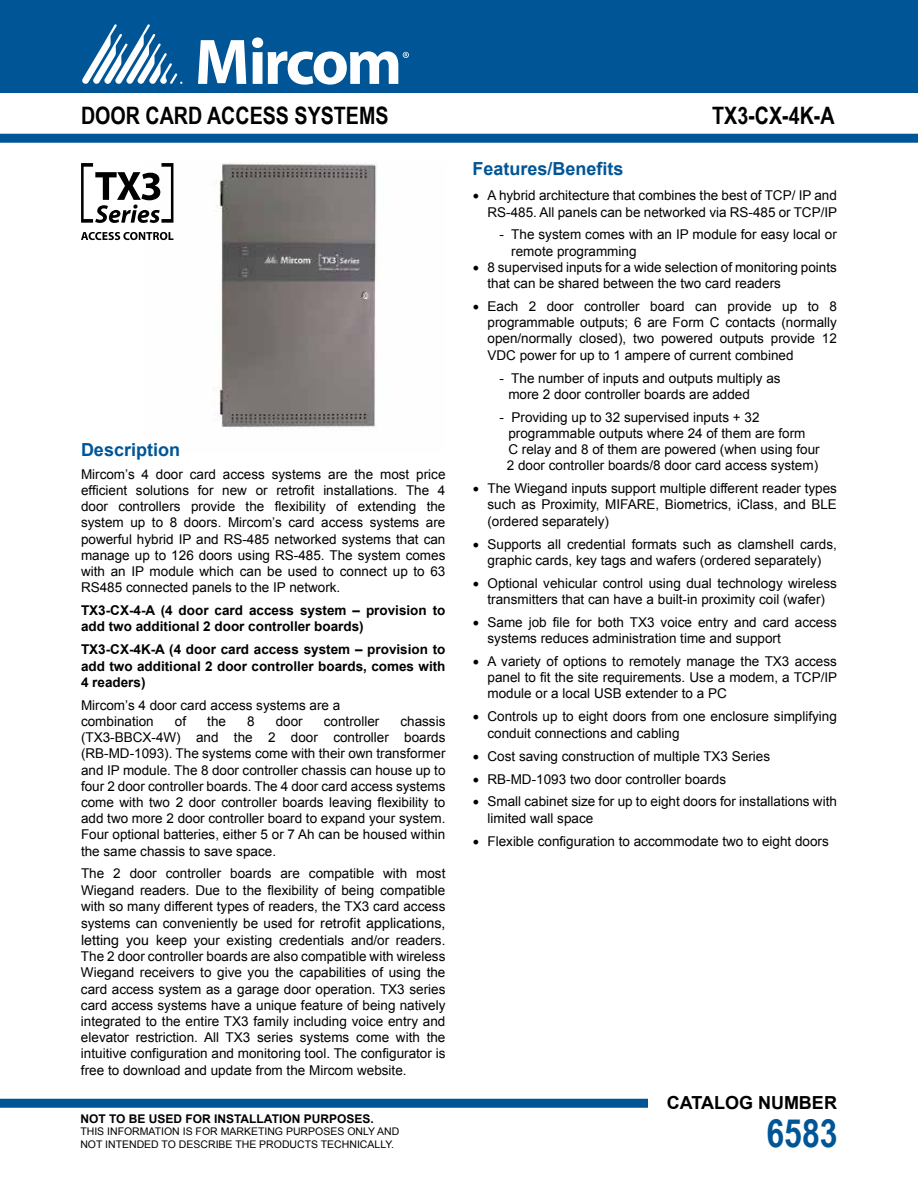
<style>
.page{position:relative;width:918px;height:1188px;background:#fff}
.page>*{position:absolute;margin:0;border:0;box-sizing:border-box;transform-origin:0 0}
.t1{font:700 39px "Arial Narrow";color:#005596}
.t2{font:700 24px "Arial Narrow";color:#000}
.t3{font:700 18px "Arial";color:#005596}
.t4{font:700 18px "Arial";color:#000}
.t5{font:13.5px/16.2px "Arial";color:#000}
.t6{font:700 13.5px/16.2px "Arial";color:#000}
.t7{font:700 12px "Arial";color:#000}
.t8{font:10.5px/12.6px "Arial";color:#000}
.s1{font-family:"Helvetica";font-size:14.25px}
.s2{font-family:"Minion Pro";font-size:18px}
</style>
<div class="page">
<div style="left:0;top:0;width:918px;height:93px;background:#005596"></div>
<svg style="left:198px;top:40px;width:48px;height:44px"></svg>
<svg style="left:82px;top:24px;width:100px;height:60px"></svg>
<svg style="left:252px;top:37px;width:157px;height:48px"></svg>
<div style="left:0;top:134px;width:918px;height:9px;background:#005596"></div>
<div style="left:0;top:1099px;width:648px;height:9px;background:#005596"></div>
<img style="left:163px;top:163px;width:214px;height:266px">
<svg style="left:81px;top:232px;width:92px;height:8px"></svg>
<svg style="left:81px;top:163px;width:92px;height:60px"></svg>
<h2 class="t2" style="left:81px;top:97px;width:309px">DOOR CARD ACCESS SYSTEMS</h2>
<h2 class="t2" style="left:712px;top:97px;width:124px">TX3-CX-4K-A</h2>
<h3 class="t3" style="left:81px;top:438px;width:101px">Description</h3>
<p class="t5" style="left:81px;top:466px;width:366px;text-align:justify">Mircom’s 4 door card access systems are the most price efficient solutions for new or retrofit installations. The 4 door controllers provide the flexibility of extending the system up to 8 doors. Mircom’s card access systems are powerful hybrid IP and RS-485 networked systems that can manage up to 126 doors using RS-485. The system comes with an IP module which can be used to connect up to 63<br>RS485 connected panels to the IP network.</p>
<p class="t6" style="left:81px;top:603px;width:366px">TX3-CX-4-A (4 door card access system – provision to add two additional 2 door controller boards)</p>
<p class="t6" style="left:81px;top:642px;width:366px;text-align:justify">TX3-CX-4K-A (4 door card access system – provision to add two additional 2 door controller boards, comes with 4 readers)</p>
<p class="t5" style="left:81px;top:697px;width:261px">Mircom’s 4 door card access systems are a combination</p>
<p class="t5" style="left:175px;top:713px;width:13px">of</p>
<p class="t5" style="left:207px;top:713px;width:20px">the</p>
<p class="t5" style="left:247px;top:713px;width:9px">8</p>
<p class="t5" style="left:276px;top:713px;width:29px">door</p>
<p class="t5" style="left:324px;top:713px;width:57px">controller</p>
<p class="t5" style="left:81px;top:713px;width:366px;text-align:justify;text-indent:319px">chassis (TX3-BBCX-4W) and the 2 door controller boards (RB-MD-1093). The systems come with their own transformer and IP module. The 8 door controller chassis can house up to four 2 door controller boards. The 4 door card access systems come with two 2 door controller boards leaving flexibility to add two more 2 door controller board to expand your system.<br>Four optional batteries, either 5 or 7 Ah can be housed within the same chassis to save space.</p>
<p class="t5" style="left:81px;top:866px;width:366px;text-align:justify">The 2 door controller boards are compatible with most Wiegand readers. Due to the flexibility of being compatible with so many different types of readers, the TX3 card access systems can conveniently be used <span class="s1">for retrofit applications, letting you keep</span> your existing credentials and/or readers.<br>The 2 door controller boards are also compatible with wireless Wiegand receivers to give you the capabilities of using the card access system as a garage door operation. TX3 series card access systems have a unique feature of being natively integrated to the entire TX3 family including voice entry and elevator restriction. All TX3 series systems come with the intuitive configuration and monitoring tool. The configurator is free to download and update from the Mircom website.</p>
<h3 class="t3" style="left:472px;top:157px;width:153px">Features/Benefits</h3>
<p class="t5" style="left:472px;top:188px;width:366px;text-align:right"><span class="s2">•</span> A hybrid architecture that combines the best of TCP/ IP and<br>RS-485. All panels can be networked via RS-485 or TCP/IP</p>
<p class="t5" style="left:511px;top:227px;width:327px;text-indent:-12px">- The system comes with an IP module for easy local or remote programming</p>
<p class="t5" style="left:488px;top:259px;width:351px;text-indent:-15px"><span class="s2">•</span> 8 supervised inputs for a wide selection of monitoring points that can be shared between the two card readers</p>
<p class="t5" style="left:488px;top:298px;width:351px;text-align:justify;text-indent:-15px"><span class="s2">•</span> Each 2 door controller board can provide up to 8 programmable outputs; 6 are Form C contacts (normally open/normally closed), two powered outputs provide 12<br>VDC power for up to 1 ampere of current combined</p>
<p class="t5" style="left:508px;top:370px;width:274px;text-indent:-9px">- The number of inputs and outputs multiply as more 2 door controller boards are added</p>
<p class="t5" style="left:507px;top:409px;width:314px;text-indent:-7px">- Providing up to 32 supervised inputs + 32 programmable outputs where 24 of them are form<br>C relay and 8 of them are powered (when using four 2 door controller boards/8 door card access system)</p>
<p class="t5" style="left:488px;top:481px;width:351px;text-align:justify;text-indent:-15px"><span class="s2">•</span> The Wiegand inputs support multiple different reader types such as Proximity, MIFARE, Biometrics, iClass, and BLE (ordered separately)</p>
<p class="t5" style="left:472px;top:536px;width:366px;text-align:center"><span class="s2">•</span> Supports all credential formats such as clamshell cards, graphic cards, key tags and wafers (ordered separately)</p>
<p class="t5" style="left:472px;top:575px;width:366px;text-align:center"><span class="s2">•</span> Optional vehicular control using dual technology wireless transmitters that can have a built-in proximity coil (wafer)</p>
<p class="t5" style="left:488px;top:614px;width:351px;text-indent:-15px"><span class="s2">•</span> Same job file for both TX3 voice entry and card access systems reduces administration time and support</p>
<p class="t5" style="left:488px;top:653px;width:351px;text-align:justify;text-indent:-15px"><span class="s2">•</span> A variety of options to remotely manage the TX3 access panel to fit the site requirements. Use a modem, a TCP/IP module or a local USB extender to a PC</p>
<p class="t5" style="left:488px;top:709px;width:351px;text-indent:-15px"><span class="s2">•</span> Controls up to eight doors from one enclosure simplifying conduit connections and cabling</p>
<p class="t5" style="left:472px;top:748px;width:299px"><span class="s2">•</span> Cost saving construction of multiple TX3 Series</p>
<p class="t5" style="left:472px;top:771px;width:255px"><span class="s2">•</span> RB-MD-1093 two door controller boards</p>
<p class="t5" style="left:488px;top:794px;width:351px;text-indent:-15px"><span class="s2">•</span> Small cabinet size for up to eight doors for installations with limited wall space</p>
<p class="t5" style="left:472px;top:833px;width:358px"><span class="s2">•</span> Flexible configuration to accommodate two to eight doors</p>
<h3 class="t4" style="left:667px;top:1091px;width:172px">CATALOG NUMBER</h3>
<p class="t7" style="left:80px;top:1110px;width:295px">NOT TO BE USED FOR INSTALLATION PURPOSES.</p>
<p class="t8" style="left:80px;top:1125px;width:321px">THIS INFORMATION IS FOR MARKETING PURPOSES ONLY AND<br>NOT INTENDED TO DESCRIBE THE PRODUCTS TECHNICALLY.</p>
<h1 class="t1" style="left:767px;top:1104px;width:73px">6583</h1>
</div>
